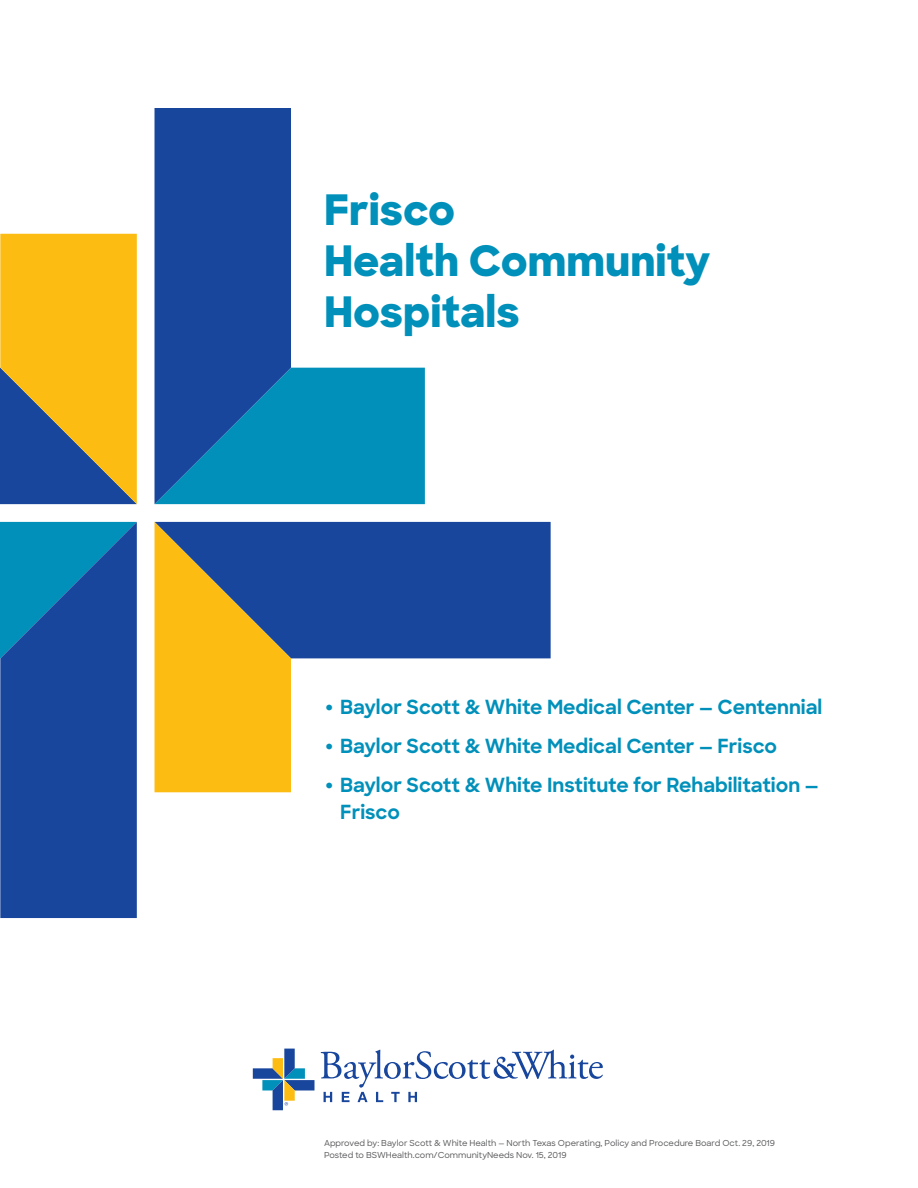
<style>
.page{position:relative;width:918px;height:1188px;background:#fff}
.page>*{position:absolute;margin:0;border:0;box-sizing:border-box;transform-origin:0 0}
.t1{font:800 42px/51px "Sharp Sans";color:#0090ba}
.t2{font:700 19.5px/27px "Sharp Sans";color:#0090ba}
.t3{font:500 8.25px/12px "Sharp Sans";color:#57585a}
.s1{font-size:25.5px}
</style>
<div class="page">
<svg style="left:0;top:522px;width:137px;height:396px;background:#1453a2"></svg>
<div style="left:154px;top:522px;width:397px;height:136px;background:#18469d"></div>
<svg style="left:155px;top:522px;width:136px;height:270px;background:#c39e35"></svg>
<svg style="left:0;top:234px;width:137px;height:270px;background:#c39e35"></svg>
<div style="left:154px;top:368px;width:271px;height:136px;background:#0090ba"></div>
<svg style="left:155px;top:108px;width:136px;height:396px;background:#1352a2"></svg>
<svg style="left:253px;top:1049px;width:61px;height:61px"></svg>
<svg style="left:321px;top:1050px;width:282px;height:52px"></svg>
<h1 class="t1" style="left:324px;top:183px;width:388px">Frisco<br>Health Community<br>Hospitals</h1>
<h2 class="t2" style="left:324px;top:693px;width:500px"><span class="s1">•</span> Baylor Scott &amp; White Medical Center — Centennial</h2>
<h2 class="t2" style="left:324px;top:732px;width:455px"><span class="s1">•</span> Baylor Scott &amp; White Medical Center — Frisco</h2>
<h2 class="t2" style="left:340px;top:771px;width:480px;text-indent:-16px"><span class="s1">•</span> Baylor Scott &amp; White Institute for Rehabilitation —<br>Frisco</h2>
<p class="t3" style="left:324px;top:1136px;width:453px">Approved by: Baylor Scott &amp; White Health — North Texas Operating, Policy and Procedure Board Oct. 29, 2019<br>Posted to BSWHealth.com/CommunityNeeds Nov. 15, 2019</p>
</div>
